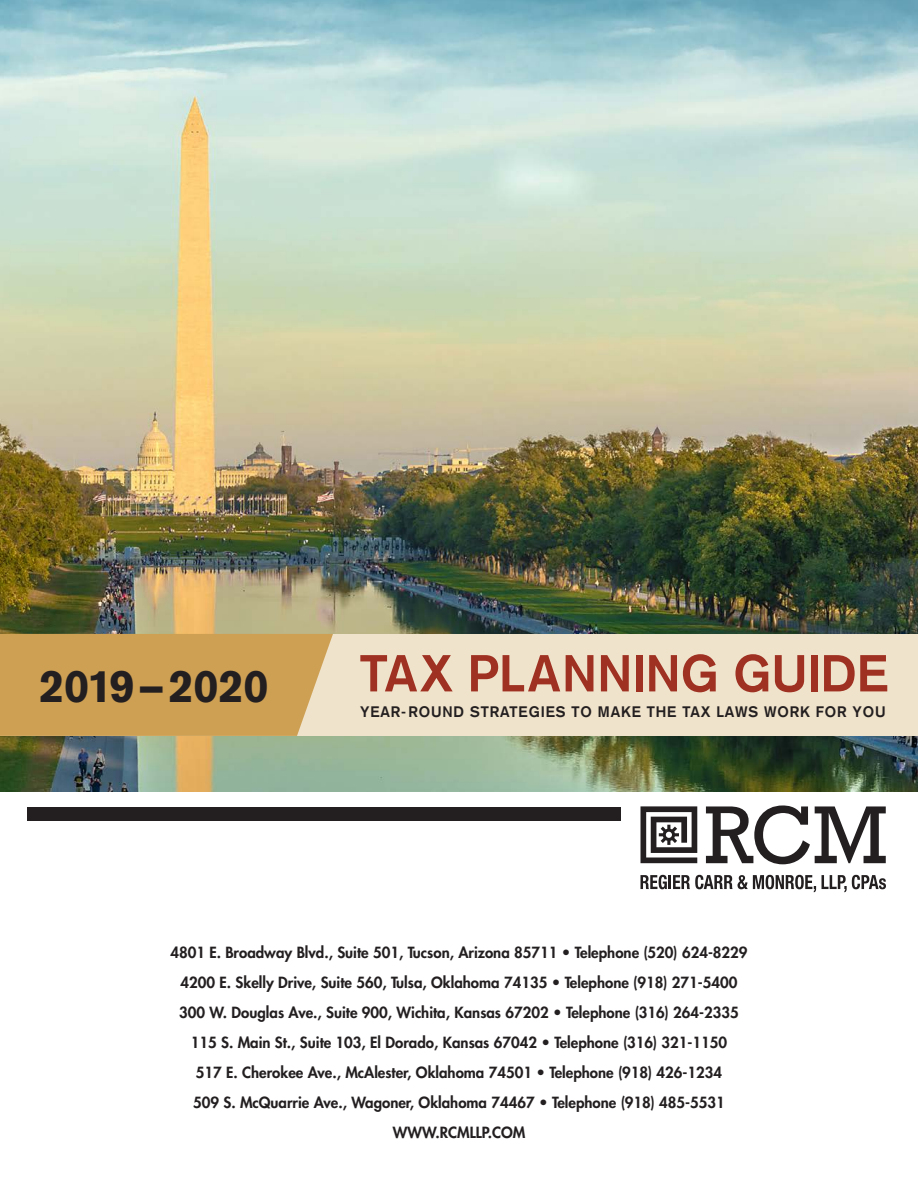
<style>
.page{position:relative;width:918px;height:1188px;background:#fff}
.page>*{position:absolute;margin:0;border:0;box-sizing:border-box;transform-origin:0 0}
.t1{font:700 51px "Akzidenz Grotesk";letter-spacing:.005em;color:#9e3122}
.t2{font:900 45px "Akzidenz Grotesk";color:#231f20}
.t3{font:800 15px/30px "Futura Std";color:#231f20;text-align:center}
.t4{font:700 15px "Akzidenz Grotesk";letter-spacing:.06em;color:#231f20}
</style>
<div class="page">
<img style="left:0;top:0;width:918px;height:792px">
<div style="left:0;top:634px;width:918px;height:102px;background:#f0e3cb"></div>
<div style="left:0;top:634px;width:333px;height:102px;background:#cda054"></div>
<svg style="left:641px;top:875px;width:175px;height:17px"></svg>
<svg style="left:822px;top:875px;width:64px;height:17px"></svg>
<svg style="left:641px;top:806px;width:56px;height:57px"></svg>
<svg style="left:706px;top:805px;width:180px;height:59px"></svg>
<div style="left:27px;top:807px;width:594px;height:13px;background:#231f20"></div>
<h2 class="t2" style="left:39px;top:659px;width:231px">2019–2020</h2>
<h1 class="t1" style="left:360px;top:643px;width:530px">TAX PLANNING GUIDE</h1>
<p class="t4" style="left:360px;top:703px;width:527px">YEAR-ROUND STRATEGIES TO MAKE THE TAX LAWS WORK FOR YOU</p>
<p class="t3" style="left:170px;top:938px;width:579px">4801 E. Broadway Blvd., Suite 501, Tucson, Arizona 85711 • Telephone (520) 624-8229<br>4200 E. Skelly Drive, Suite 560, Tulsa, Oklahoma 74135 • Telephone (918) 271-5400<br>300 W. Douglas Ave., Suite 900, Wichita, Kansas 67202 • Telephone (316) 264-2335<br>115 S. Main St., Suite 103, El Dorado, Kansas 67042 • Telephone (316) 321-1150<br>517 E. Cherokee Ave., McAlester, Oklahoma 74501 • Telephone (918) 426-1234<br>509 S. McQuarrie Ave., Wagoner, Oklahoma 74467 • Telephone (918) 485-5531<br>WWW.RCMLLP.COM</p>
</div>
